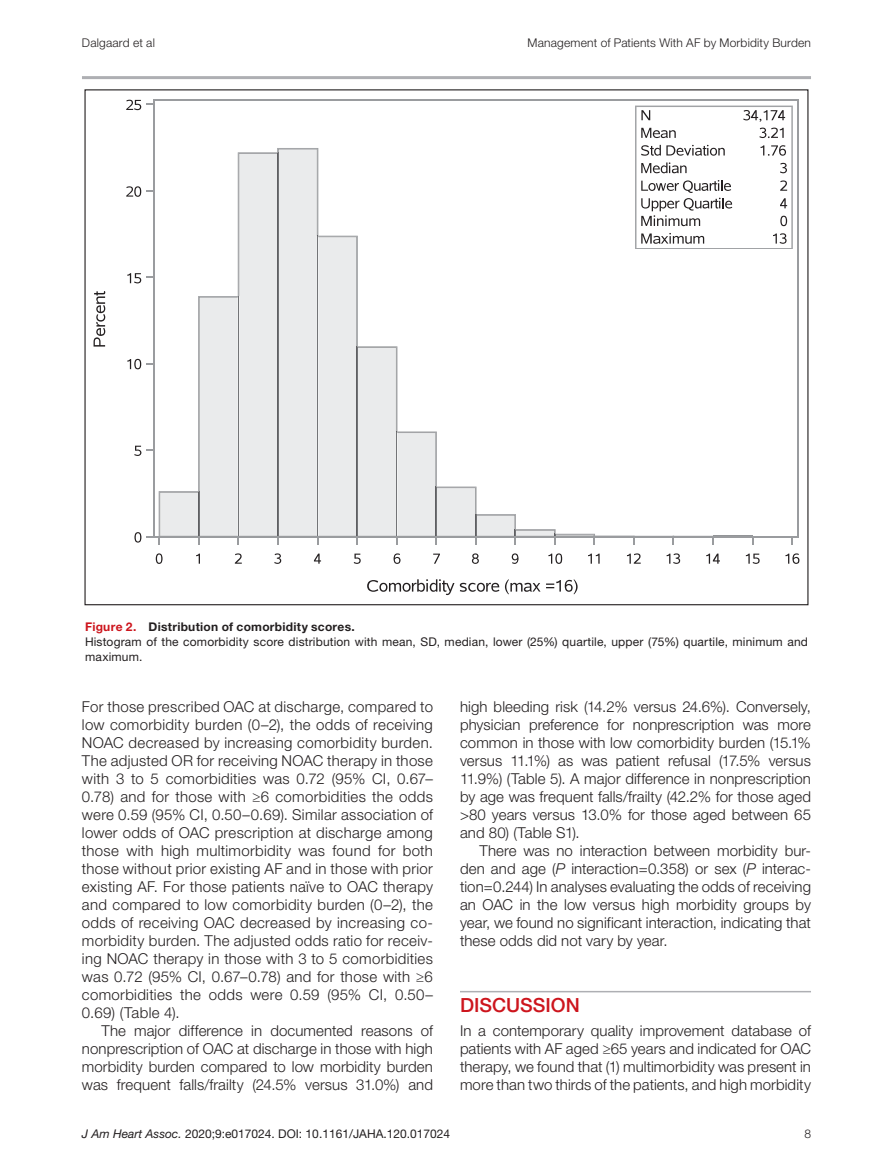
<style>
.page{position:relative;width:893px;height:1174px;background:#fff}
.page>*{position:absolute;margin:0;border:0;box-sizing:border-box;transform-origin:0 0}
.t1{font:500 19.5px "Helvetica Neue LT Std";color:#cd151d}
.t2{font:300 15px/18px "Helvetica Neue LT Std";letter-spacing:.005em;color:#231f20;text-align:justify}
.t3{font:12px/15px "Helvetica Neue LT Std";letter-spacing:.01em;color:#231f20}
.t4{font:300 12px "Helvetica Neue LT Std";letter-spacing:.015em;color:#231f20}
.s1{font-weight:700;color:#cd151d}
.s2{font-weight:700}
.s3{font-style:italic}
</style>
<div class="page">
<hr style="left:460px;top:991px;width:351px;height:1px;background:#aeafb3">
<hr style="left:797px;top:99px;width:2px;height:438px;background:#9a9c9f">
<hr style="left:153px;top:99px;width:645px;height:2px;background:#9a9c9f">
<hr style="left:153px;top:536px;width:646px;height:2px;background:#9a9c9f">
<svg style="left:156px;top:553px;width:7px;height:11px"></svg>
<svg style="left:196px;top:553px;width:4px;height:10px"></svg>
<svg style="left:235px;top:553px;width:7px;height:10px"></svg>
<svg style="left:274px;top:553px;width:7px;height:11px"></svg>
<svg style="left:314px;top:553px;width:7px;height:10px"></svg>
<svg style="left:354px;top:553px;width:7px;height:11px"></svg>
<svg style="left:394px;top:553px;width:6px;height:11px"></svg>
<svg style="left:433px;top:553px;width:7px;height:10px"></svg>
<svg style="left:472px;top:553px;width:7px;height:11px"></svg>
<svg style="left:512px;top:553px;width:6px;height:11px"></svg>
<svg style="left:548px;top:553px;width:14px;height:11px"></svg>
<svg style="left:588px;top:553px;width:12px;height:10px"></svg>
<svg style="left:627px;top:553px;width:14px;height:10px"></svg>
<svg style="left:667px;top:553px;width:13px;height:11px"></svg>
<svg style="left:706px;top:553px;width:14px;height:10px"></svg>
<svg style="left:746px;top:553px;width:14px;height:11px"></svg>
<svg style="left:785px;top:553px;width:14px;height:11px"></svg>
<svg style="left:367px;top:579px;width:87px;height:16px"></svg>
<svg style="left:460px;top:583px;width:39px;height:9px"></svg>
<svg style="left:505px;top:579px;width:35px;height:15px"></svg>
<svg style="left:546px;top:579px;width:32px;height:15px"></svg>
<svg style="left:94px;top:291px;width:11px;height:55px"></svg>
<svg style="left:126px;top:100px;width:667px;height:444px"></svg>
<hr style="left:82px;top:76px;width:729px;height:3px;background:#aeafb3">
<p class="t4" style="left:82px;top:35px;width:74px">Dalgaard et al</p>
<p class="t4" style="left:528px;top:35px;width:285px">Management of Patients With AF by Morbidity Burden</p>
<p class="t3" style="left:85px;top:618px;width:724px"><span class="s1">Figure 2.</span> <span class="s2">Distribution of comorbidity scores.<br></span>Histogram of the comorbidity score distribution with mean, SD, median, lower (25%) quartile, upper (75%) quartile, minimum and maximum.</p>
<p class="t2" style="left:82px;top:697px;width:353px">For those prescribed OAC at discharge, compared to low comorbidity burden (0–2), the odds of receiving NOAC decreased by increasing comorbidity burden.<br>The adjusted OR for receiving NOAC therapy in those with 3 to 5 comorbidities was 0.72 (95% CI, 0.67– 0.78) and for those with ≥6 comorbidities the odds were 0.59 (95% CI, 0.50–0.69). Similar association of lower odds of OAC prescription at discharge among those with high multimorbidity was found for both those without prior existing AF and in those with prior existing AF. For those patients naïve to OAC therapy and compared to low comorbidity burden (0–2), the odds of receiving OAC decreased by increasing co&shy;morbidity burden. The adjusted odds ratio for receiv&shy;ing NOAC therapy in those with 3 to 5 comorbidities was 0.72 (95% CI, 0.67–0.78) and for those with ≥6 comorbidities the odds were 0.59 (95% CI, 0.50– 0.69) (Table 4).</p>
<p class="t2" style="left:82px;top:1021px;width:353px;text-indent:20px">The major difference in documented reasons of nonprescription of OAC at discharge in those with high morbidity burden compared to low morbidity burden was frequent falls/frailty (24.5% versus 31.0%) and</p>
<p class="t2" style="left:460px;top:697px;width:352px">high bleeding risk (14.2% versus 24.6%). Conversely, physician preference for nonprescription was more common in those with low comorbidity burden (15.1% versus 11.1%) as was patient refusal (17.5% versus 11.9%) (Table 5). A major difference in nonprescription by age was frequent falls/frailty (42.2% for those aged &gt;80 years versus 13.0% for those aged between 65 and 80) (Table S1).</p>
<p class="t2" style="left:460px;top:841px;width:353px;text-indent:20px">There was no interaction between morbidity bur&shy;den and age (<span class="s3">P</span> interaction=0.358) or sex (<span class="s3">P</span> interac&shy;tion=0.244) In analyses evaluating the odds of receiving an OAC in the low versus high morbidity groups by year, we found no significant interaction, indicating that these odds did not vary by year.</p>
<h1 class="t1" style="left:460px;top:993px;width:121px">DISCUSSION</h1>
<p class="t2" style="left:460px;top:1021px;width:352px">In a contemporary quality improvement database of patients with AF aged ≥65 years and indicated for OAC therapy, we found that (1) multimorbidity was present in more than two thirds of the patients, and high morbidity</p>
<p class="t3" style="left:82px;top:1126px;width:370px"><span class="s3">J Am Heart Assoc.</span> 2020;9:e017024. DOI: 10.1161/JAHA.120.017024</p>
<p class="t4" style="left:804px;top:1126px;width:8px">8</p>
</div>
